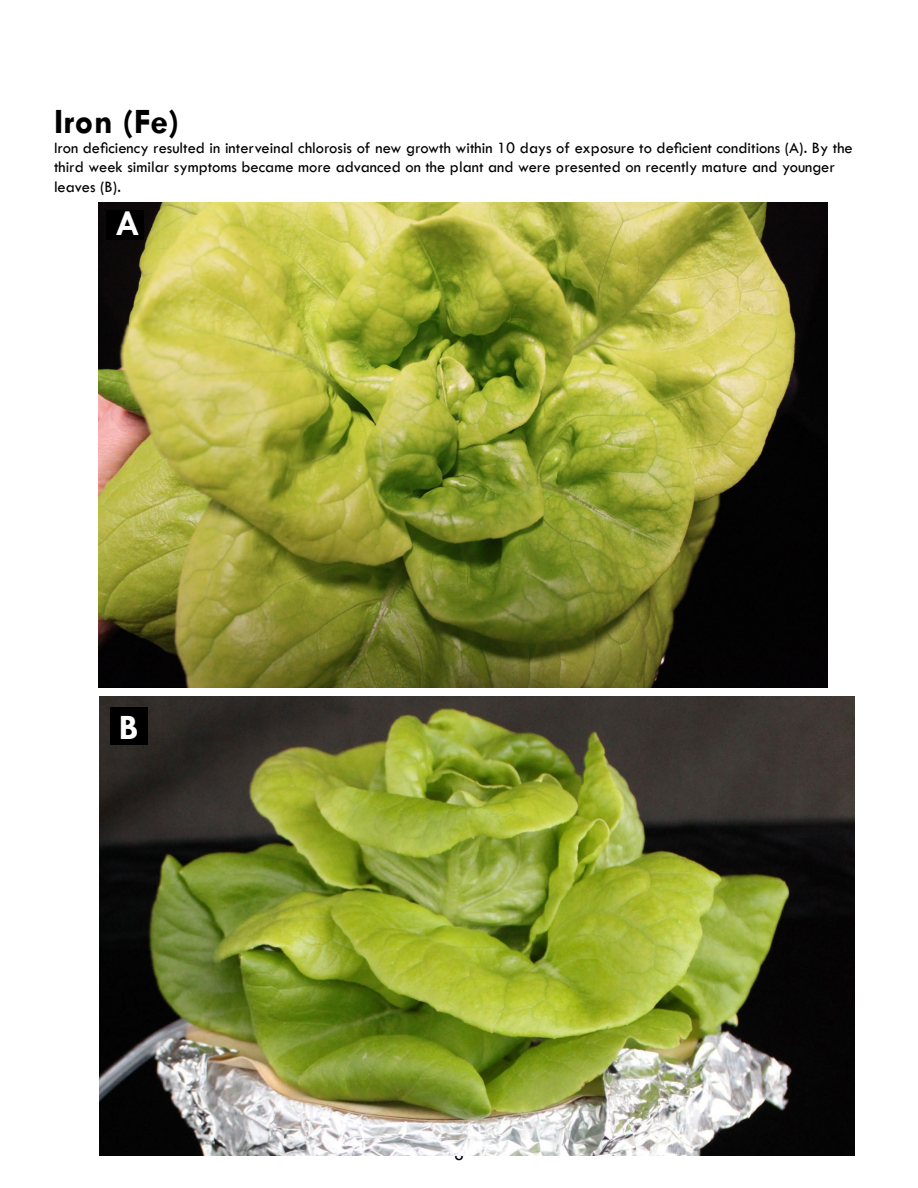
<style>
.page{position:relative;width:918px;height:1188px;background:#fff}
.page>*{position:absolute;margin:0;border:0;box-sizing:border-box;transform-origin:0 0}
.t1{font:700 36px "Tw Cen";color:#000}
.t2{font:700 36px "Tw Cen";color:#fff}
.t3{font:18px "Tw Cen";color:#000}
.t4{font:16.5px/19.8px "Tw Cen";color:#000}
</style>
<div class="page">
<img style="left:99px;top:697px;width:756px;height:459px">
<img style="left:99px;top:202px;width:728px;height:486px">
<div style="left:106px;top:210px;width:38px;height:29px;background:#000"></div>
<div style="left:110px;top:707px;width:38px;height:38px;background:#000"></div>
<h1 class="t1" style="left:54px;top:100px;width:127px">Iron (Fe)</h1>
<p class="t4" style="left:54px;top:137px;width:800px">Iron deficiency resulted in interveinal chlorosis of new growth within 10 days of exposure to deficient conditions (A). By the third week similar symptoms became more advanced on the plant and were presented on recently mature and younger leaves (B).</p>
<h1 class="t2" style="left:115px;top:202px;width:26px">A</h1>
<h1 class="t2" style="left:119px;top:706px;width:21px">B</h1>
<p class="t3" style="left:454px;top:1143px;width:11px">8</p>
</div>
